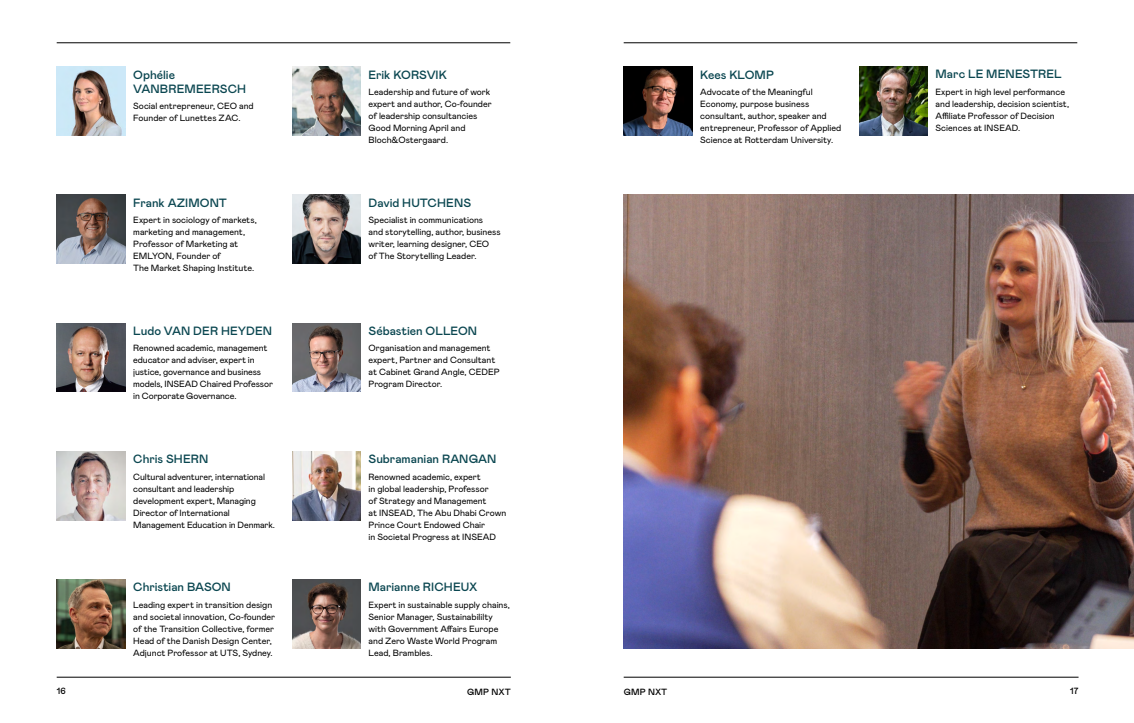
<style>
.page{position:relative;width:1134px;height:723px;background:#fff}
.page>*{position:absolute;margin:0;border:0;box-sizing:border-box;transform-origin:0 0}
.t1{font:500 12px/14.4px "Mabry Pro";color:#0a4650}
.t2{font:9px/12px "Mabry Pro";letter-spacing:-.005em;color:#000}
.t3{font:500 9px "Mabry Pro";letter-spacing:.02em;color:#000}
</style>
<div class="page">
<img style="left:57px;top:67px;width:68px;height:68px">
<img style="left:57px;top:195px;width:68px;height:68px">
<img style="left:57px;top:323px;width:68px;height:69px">
<img style="left:57px;top:451px;width:68px;height:69px">
<img style="left:57px;top:579px;width:68px;height:69px">
<img style="left:292px;top:67px;width:69px;height:68px">
<img style="left:292px;top:195px;width:69px;height:68px">
<img style="left:292px;top:451px;width:68px;height:69px">
<img style="left:292px;top:579px;width:69px;height:69px">
<img style="left:624px;top:67px;width:68px;height:68px">
<img style="left:859px;top:66px;width:69px;height:69px">
<img style="left:292px;top:323px;width:69px;height:69px">
<img style="left:623px;top:195px;width:511px;height:453px">
<hr style="left:57px;top:677px;width:454px;height:1px;background:#000">
<hr style="left:624px;top:677px;width:454px;height:1px;background:#000">
<hr style="left:624px;top:43px;width:453px;height:1px;background:#000">
<hr style="left:57px;top:43px;width:453px;height:1px;background:#000">
<h1 class="t1" style="left:133px;top:67px;width:114px">Ophélie<br>VANBREMEERSCH</h1>
<p class="t2" style="left:133px;top:100px;width:122px">Social entrepreneur, CEO and<br>Founder of Lunettes ZAC.</p>
<h1 class="t1" style="left:133px;top:195px;width:95px">Frank AZIMONT</h1>
<p class="t2" style="left:133px;top:213px;width:125px">Expert in sociology of markets, marketing and management,<br>Professor of Marketing at<br>EMLYON, Founder of<br>The Market Shaping Institute.</p>
<h1 class="t1" style="left:133px;top:323px;width:140px">Ludo VAN DER HEYDEN</h1>
<p class="t2" style="left:133px;top:342px;width:141px">Renowned academic, management educator and adviser, expert in justice, governance and business models, INSEAD Chaired Professor in Corporate Governance.</p>
<h1 class="t1" style="left:133px;top:451px;width:77px">Chris SHERN</h1>
<p class="t2" style="left:133px;top:470px;width:143px">Cultural adventurer, international consultant and leadership development expert, Managing<br>Director of International<br>Management Education in Denmark.</p>
<h1 class="t1" style="left:133px;top:579px;width:99px">Christian BASON</h1>
<p class="t2" style="left:133px;top:598px;width:143px">Leading expert in transition design and societal innovation, Co-founder of the Transition Collective, former Head of the Danish Design Center, Adjunct Professor at UTS, Sydney.</p>
<h1 class="t1" style="left:369px;top:67px;width:80px">Erik KORSVIK</h1>
<p class="t2" style="left:369px;top:85px;width:125px">Leadership and future of work expert and author, Co-founder of leadership consultancies<br>Good Morning April and<br>Bloch&amp;Ostergaard.</p>
<h1 class="t1" style="left:369px;top:195px;width:104px">David HUTCHENS</h1>
<p class="t2" style="left:369px;top:213px;width:134px">Specialist in communications<br>and storytelling, author, business writer, learning designer, CEO<br>of The Storytelling Leader.</p>
<h1 class="t1" style="left:369px;top:323px;width:110px">Sébastien OLLEON</h1>
<p class="t2" style="left:369px;top:342px;width:133px">Organisation and management expert, Partner and Consultant at Cabinet Grand Angle, CEDEP<br>Program Director.</p>
<h1 class="t1" style="left:369px;top:451px;width:129px">Subramanian RANGAN</h1>
<p class="t2" style="left:369px;top:470px;width:139px">Renowned academic, expert<br>in global leadership, Professor<br>of Strategy and Management<br>at INSEAD, The Abu Dhabi Crown<br>Prince Court Endowed Chair<br>in Societal Progress at INSEAD</p>
<h1 class="t1" style="left:369px;top:579px;width:110px">Marianne RICHEUX</h1>
<p class="t2" style="left:369px;top:598px;width:143px">Expert in sustainable supply chains,<br>Senior Manager, Sustainabililty with Government Affairs Europe and Zero Waste World Program<br>Lead, Brambles.</p>
<h1 class="t1" style="left:700px;top:67px;width:75px">Kees KLOMP</h1>
<p class="t2" style="left:700px;top:85px;width:143px">Advocate of the Meaningful<br>Economy, purpose business consultant, author, speaker and entrepreneur, Professor of Applied<br>Science at Rotterdam University.</p>
<h1 class="t1" style="left:935px;top:66px;width:128px">Marc LE MENESTREL</h1>
<p class="t2" style="left:935px;top:85px;width:135px">Expert in high level performance and leadership, decision scientist,<br>Affiliate Professor of Decision<br>Sciences at INSEAD.</p>
<p class="t3" style="left:57px;top:684px;width:11px">16</p>
<p class="t3" style="left:467px;top:685px;width:45px">GMP NXT</p>
<p class="t3" style="left:624px;top:685px;width:45px">GMP NXT</p>
<p class="t3" style="left:1070px;top:684px;width:10px">17</p>
</div>
